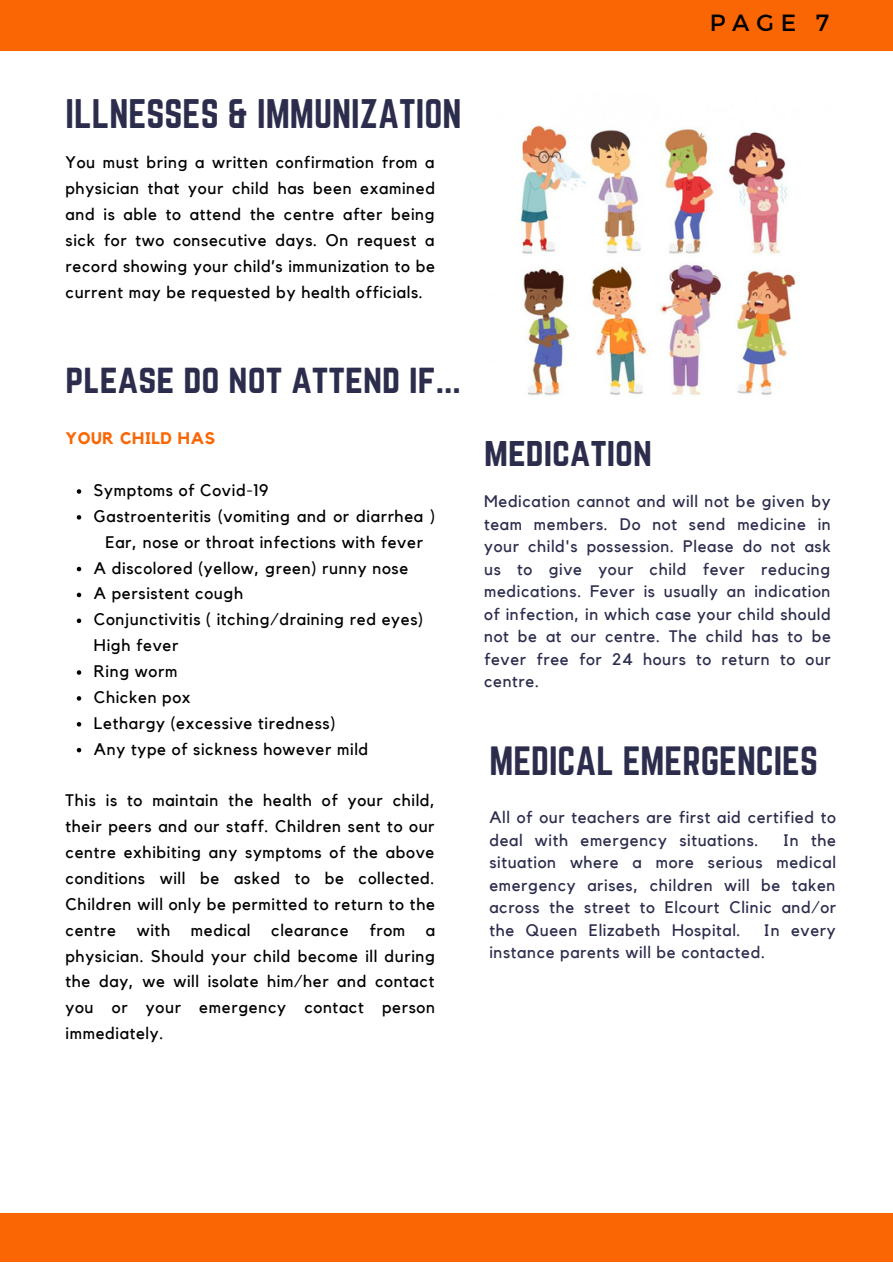
<style>
.page{position:relative;width:893px;height:1264px;background:#fff}
.page>*{position:absolute;margin:0;border:0;box-sizing:border-box;transform-origin:0 0}
.t1{font:36.15px "Norwester";color:#2c2d4d}
.t2{font:35.7px "Norwester";color:#2c2d4d}
.t3{font:23.4px "Montserrat";color:#000}
.t4{font:16.65px/25.8px "Kollektif";letter-spacing:.04em;color:#000;text-align:justify}
.t5{font:16.65px/22.5px "Kollektif";letter-spacing:.04em;color:#2c2d4d;text-align:justify}
.t6{font:700 16.65px "Kollektif";letter-spacing:.04em;color:#fb6604}
</style>
<div class="page">
<div style="left:0;top:0;width:892px;height:51px;background:#fb6604"></div>
<div style="left:0;top:1213px;width:892px;height:48px;background:#fb6604"></div>
<svg style="left:77px;top:489px;width:4px;height:4px"></svg>
<svg style="left:77px;top:515px;width:4px;height:4px"></svg>
<svg style="left:77px;top:567px;width:4px;height:4px"></svg>
<svg style="left:77px;top:592px;width:4px;height:5px"></svg>
<svg style="left:77px;top:618px;width:4px;height:5px"></svg>
<svg style="left:77px;top:670px;width:4px;height:4px"></svg>
<svg style="left:77px;top:696px;width:4px;height:4px"></svg>
<svg style="left:77px;top:722px;width:4px;height:4px"></svg>
<svg style="left:77px;top:748px;width:4px;height:4px"></svg>
<img style="left:520px;top:125px;width:276px;height:271px">
<h3 class="t3" style="left:709px;top:8px;width:121px">PAGE 7</h3>
<h1 class="t1" style="left:65px;top:92px;width:397px">ILLNESSES &amp; IMMUNIZATION</h1>
<p class="t4" style="left:65px;top:150px;width:371px">You must bring a written confirmation from a physician that your child has been examined and is able to attend the centre after being sick for two consecutive days. On request a record showing your child’s immunization to be current may be requested by health officials.</p>
<h1 class="t1" style="left:65px;top:357px;width:397px">please do not attend if...</h1>
<p class="t6" style="left:65px;top:431px;width:151px">YOUR CHILD HAS</p>
<p class="t4" style="left:94px;top:478px;width:176px">Symptoms of Covid-19</p>
<p class="t4" style="left:94px;top:504px;width:343px">Gastroenteritis (vomiting and or diarrhea )</p>
<p class="t4" style="left:105px;top:529px;width:319px">Ear, nose or throat infections with fever</p>
<p class="t4" style="left:94px;top:555px;width:316px">A discolored (yellow, green) runny nose</p>
<p class="t4" style="left:94px;top:581px;width:151px">A persistent cough</p>
<p class="t4" style="left:94px;top:607px;width:331px">Conjunctivitis ( itching/draining red eyes)</p>
<p class="t4" style="left:94px;top:633px;width:86px">High fever</p>
<p class="t4" style="left:94px;top:659px;width:85px">Ring worm</p>
<p class="t4" style="left:94px;top:685px;width:98px">Chicken pox</p>
<p class="t4" style="left:94px;top:710px;width:243px">Lethargy (excessive tiredness)</p>
<p class="t4" style="left:94px;top:736px;width:276px">Any type of sickness however mild</p>
<p class="t4" style="left:65px;top:788px;width:371px">This is to maintain the health of your child, their peers and our staff. Children sent to our centre exhibiting any symptoms of the above conditions will be asked to be collected.<br>Children will only be permitted to return to the centre with medical clearance from a physician. Should your child become ill during the day, we will isolate him/her and contact you or your emergency contact person immediately.</p>
<h2 class="t2" style="left:484px;top:430px;width:169px">medication</h2>
<p class="t5" style="left:484px;top:491px;width:348px">Medication cannot and will not be given by team members. Do not send medicine in your child's possession. Please do not ask us to give your child fever reducing medications. Fever is usually an indication of infection, in which case your child should not be at our centre. The child has to be fever free for 24 hours to return to our centre.</p>
<h2 class="t2" style="left:489px;top:739px;width:330px">MEDICAL EMERGENCIES</h2>
<p class="t5" style="left:489px;top:806px;width:348px">All of our teachers are first aid certified to deal with emergency situations.</p>
<p class="t5" style="left:489px;top:829px;width:348px;text-indent:293px">In the situation where a more serious medical emergency arises, children will be taken across the street to Elcourt Clinic and/or the Queen Elizabeth Hospital.</p>
<p class="t5" style="left:489px;top:919px;width:348px;text-indent:274px">In every instance parents will be contacted.</p>
</div>
